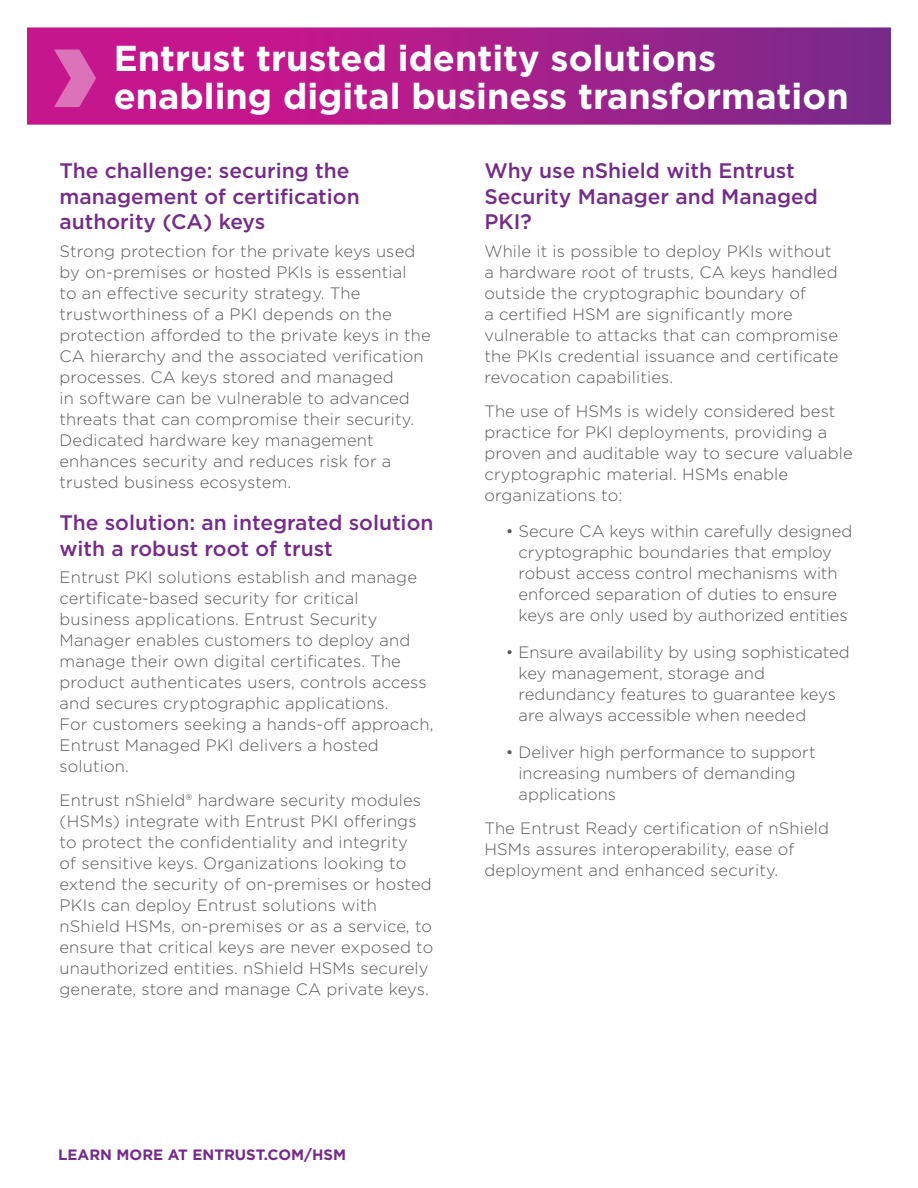
<style>
.page{position:relative;width:918px;height:1188px;background:#fff}
.page>*{position:absolute;margin:0;border:0;box-sizing:border-box;transform-origin:0 0}
.t1{font:700 36px/37.5px "Gotham";color:#fff}
.t2{font:500 21px/25.5px "Gotham";color:#752b8a}
.t3{font:300 16.5px/21px "Gotham";letter-spacing:.01em;color:#57585a}
.t4{font:700 15px "Gotham";color:#752b8a}
</style>
<div class="page">
<img style="left:27px;top:27px;width:864px;height:98px">
<svg style="left:54px;top:49px;width:42px;height:58px;background:#d34ca7"></svg>
<h1 class="t1" style="left:114px;top:42px;width:737px">Entrust trusted identity solutions enabling digital business transformation</h1>
<p class="t2" style="left:60px;top:159px;width:302px">The challenge: securing the management of certification authority (CA) keys</p>
<p class="t3" style="left:60px;top:241px;width:373px">Strong protection for the private keys used by on-premises or hosted PKIs is essential<br>to an effective security strategy. The trustworthiness of a PKI depends on the protection afforded to the private keys in the CA hierarchy and the associated verification processes. CA keys stored and managed<br>in software can be vulnerable to advanced threats that can compromise their security.<br>Dedicated hardware key management enhances security and reduces risk for a trusted business ecosystem.</p>
<p class="t2" style="left:60px;top:511px;width:375px">The solution: an integrated solution with a robust root of trust</p>
<p class="t3" style="left:60px;top:568px;width:375px">Entrust PKI solutions establish and manage certificate-based security for critical<br>business applications. Entrust Security Manager enables customers to deploy and manage their own digital certificates. The product authenticates users, controls access and secures cryptographic applications.<br>For customers seeking a hands-off approach, Entrust Managed PKI delivers a hosted solution.</p>
<p class="t3" style="left:60px;top:790px;width:375px">Entrust nShield® hardware security modules (HSMs) integrate with Entrust PKI offerings to protect the confidentiality and integrity<br>of sensitive keys. Organizations looking to extend the security of on-premises or hosted PKIs can deploy Entrust solutions with nShield HSMs, on-premises or as a service, to ensure that critical keys are never exposed to unauthorized entities. nShield HSMs securely generate, store and manage CA private keys.</p>
<p class="t2" style="left:485px;top:159px;width:335px">Why use nShield with Entrust<br>Security Manager and Managed<br>PKI?</p>
<p class="t3" style="left:485px;top:241px;width:356px">While it is possible to deploy PKIs without a hardware root of trusts, CA keys handled outside the cryptographic boundary of<br>a certified HSM are significantly more vulnerable to attacks that can compromise the PKIs credential issuance and certificate revocation capabilities.</p>
<p class="t3" style="left:485px;top:401px;width:370px">The use of HSMs is widely considered best practice for PKI deployments, providing a proven and auditable way to secure valuable cryptographic material. HSMs enable organizations to:</p>
<p class="t3" style="left:506px;top:522px;width:348px;text-align:center">• Secure CA keys within carefully designed cryptographic boundaries that employ robust access control mechanisms with enforced separation of duties to ensure keys are only used by authorized entities</p>
<p class="t3" style="left:519px;top:643px;width:333px;text-indent:-13px">• Ensure availability by using sophisticated key management, storage and redundancy features to guarantee keys are always accessible when needed</p>
<p class="t3" style="left:519px;top:743px;width:299px;text-indent:-13px">• Deliver high performance to support increasing numbers of demanding applications</p>
<p class="t3" style="left:485px;top:819px;width:346px">The Entrust Ready certification of nShield<br>HSMs assures interoperability, ease of deployment and enhanced security.</p>
<p class="t4" style="left:58px;top:1148px;width:289px">LEARN MORE AT ENTRUST.COM/HSM</p>
</div>
